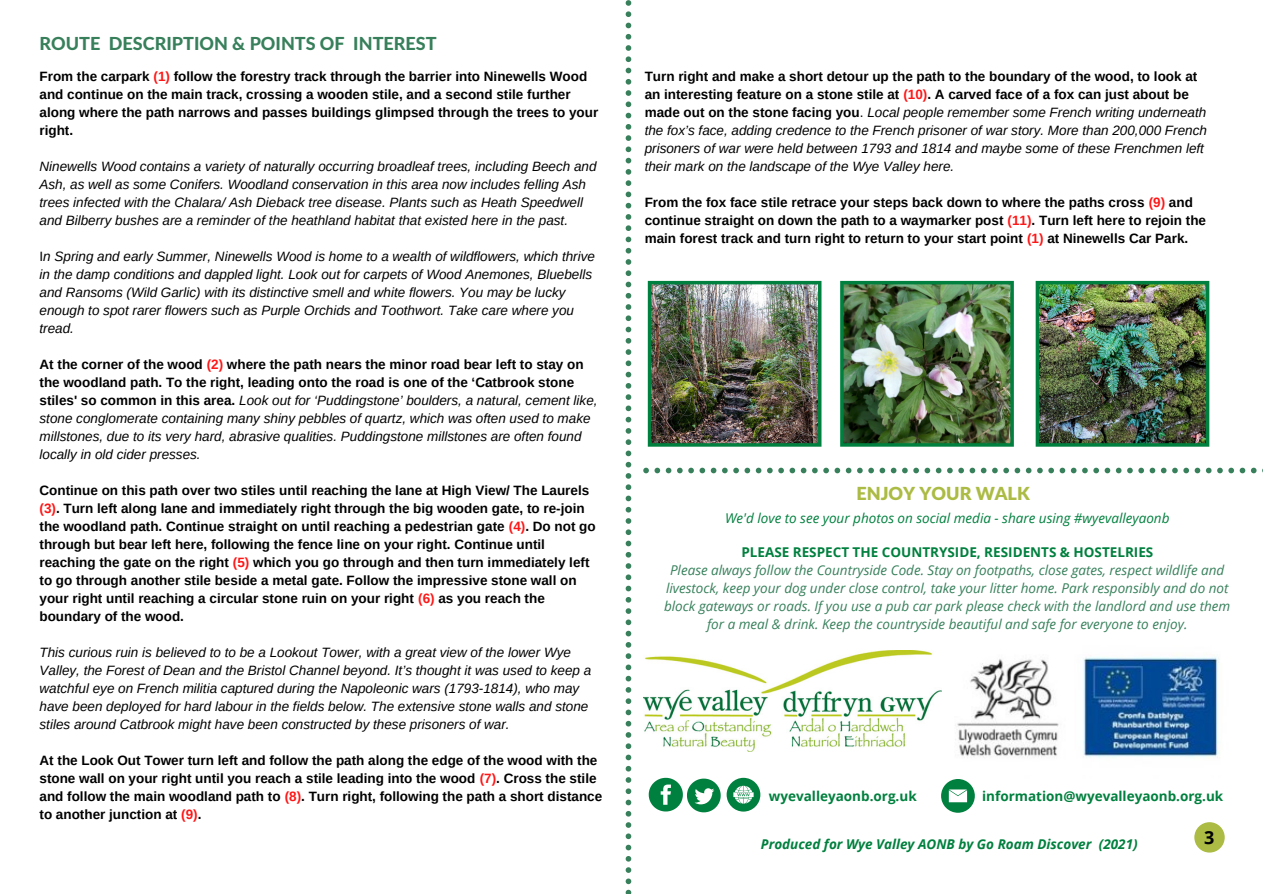
<style>
.page{position:relative;width:1263px;height:894px;background:#fff}
.page>*{position:absolute;margin:0;border:0;box-sizing:border-box;transform-origin:0 0}
.t1{font:800 18px "Lato Latin";color:#37805b}
.t2{font:900 18px "Lato Latin";color:#abbb43}
.t3{font:700 18px "Open Sans";color:#000}
.t4{font:italic 13.5px/18px "Arimo";color:#000}
.t5{font:700 13.5px/18px "Arimo";color:#000}
.t6{font:italic 13.5px/18px "Open Sans";color:#37805b;text-align:center}
.t7{font:700 13.5px "Open Sans";color:#00803e}
.t8{font:italic 13.5px "Open Sans";color:#00803e}
.t9{font:italic 700 13.5px "Open Sans";color:#00803e}
.s1{color:#ff1616}
.s2{font-style:normal}
.s3{font-weight:700;font-style:normal}
.s4{font-weight:700;font-style:normal;color:#ff1616}
</style>
<div class="page">
<svg style="left:626px;top:0;width:5px;height:893px"></svg>
<img style="left:955px;top:655px;width:264px;height:103px">
<div style="left:941px;top:778px;width:34px;height:34px;background:#00803e;border-radius:50%"></div>
<svg style="left:949px;top:789px;width:18px;height:13px"></svg>
<svg style="left:649px;top:777px;width:72px;height:35px"></svg>
<div style="left:727px;top:777px;width:33px;height:34px;background:#00803e;border-radius:50%"></div>
<svg style="left:733px;top:785px;width:21px;height:18px"></svg>
<svg style="left:643px;top:467px;width:620px;height:6px"></svg>
<img style="left:643px;top:650px;width:298px;height:101px">
<div style="left:1194px;top:821px;width:31px;height:31px;background:#abbb43;border-radius:50%"></div>
<img style="left:840px;top:281px;width:174px;height:165px">
<img style="left:1036px;top:281px;width:173px;height:165px">
<img style="left:648px;top:281px;width:173px;height:165px">
<p class="t1" style="left:40px;top:36px;width:399px">ROUTE DESCRIPTION &amp; POINTS OF INTEREST</p>
<p class="t5" style="left:40px;top:67px;width:560px">From the carpark <span class="s1">(1)</span> follow the forestry track through the barrier into Ninewells Wood and continue on the main track, crossing a wooden stile, and a second stile further along where the path narrows and passes buildings glimpsed through the trees to your right.</p>
<p class="t4" style="left:40px;top:157px;width:559px">Ninewells Wood contains a variety of naturally occurring broadleaf trees, including Beech and Ash, as well as some Conifers. Woodland conservation in this area now includes felling Ash trees infected with the Chalara/ Ash Dieback tree disease. Plants such as Heath Speedwell and Bilberry bushes are a reminder of the heathland habitat that existed here in the past.</p>
<p class="t4" style="left:40px;top:247px;width:557px"><span class="s2">I</span>n Spring and early Summer, Ninewells Wood is home to a wealth of wildflowers, which thrive in the damp conditions and dappled light. Look out for carpets of Wood Anemones, Bluebells and Ransoms (Wild Garlic) with its distinctive smell and white flowers. You may be lucky enough to spot rarer flowers such as Purple Orchids and Toothwort. Take care where you tread.</p>
<p class="t4" style="left:40px;top:355px;width:560px"><span class="s3">At the corner of the wood</span> <span class="s4">(2)</span> <span class="s3">where the path nears the minor road bear left to stay on the woodland path. To the right, leading onto the road is one of the ‘Catbrook stone stiles' so common in this area.</span> Look out for ‘Puddingstone’ boulders, a natural, cement like, stone conglomerate containing many shiny pebbles of quartz, which was often used to make millstones, due to its very hard, abrasive qualities. Puddingstone millstones are often found locally in old cider presses.</p>
<p class="t5" style="left:40px;top:481px;width:558px">Continue on this path over two stiles until reaching the lane at High View/ The Laurels <span class="s1">(3)</span>. Turn left along lane and immediately right through the big wooden gate, to re-join the woodland path. Continue straight on until reaching a pedestrian gate <span class="s1">(4)</span>. Do not go through but bear left here, following the fence line on your right. Continue until reaching the gate on the right <span class="s1">(5)</span> which you go through and then turn immediately left to go through another stile beside a metal gate. Follow the impressive stone wall on your right until reaching a circular stone ruin on your right <span class="s1">(6)</span> as you reach the boundary of the wood.</p>
<p class="t4" style="left:40px;top:643px;width:553px">This curious ruin is believed to to be a Lookout Tower, with a great view of the lower Wye Valley, the Forest of Dean and the Bristol Channel beyond. It’s thought it was used to keep a watchful eye on French militia captured during the Napoleonic wars (1793-1814), who may have been deployed for hard labour in the fields below. The extensive stone walls and stone stiles around Catbrook might have been constructed by these prisoners of war.</p>
<p class="t5" style="left:40px;top:751px;width:564px">At the Look Out Tower turn left and follow the path along the edge of the wood with the stone wall on your right until you reach a stile leading into the wood <span class="s1">(7)</span>. Cross the stile and follow the main woodland path to <span class="s1">(8)</span>. Turn right, following the path a short distance to another junction at <span class="s1">(9)</span>.</p>
<p class="t4" style="left:645px;top:67px;width:564px"><span class="s3">Turn right and make a short detour up the path to the boundary of the wood, to look at an interesting feature on a stone stile at</span> <span class="s4">(10)</span><span class="s3">. A carved face of a fox can just about be made out on the stone facing you</span><span class="s2">.</span> Local people remember some French writing underneath the fox’s face, adding credence to the French prisoner of war story. More than 200,000 French prisoners of war were held between 1793 and 1814 and maybe some of these Frenchmen left their mark on the landscape of the Wye Valley here.</p>
<p class="t5" style="left:645px;top:193px;width:563px">From the fox face stile retrace your steps back down to where the paths cross <span class="s1">(9)</span> and continue straight on down the path to a waymarker post <span class="s1">(11)</span>. Turn left here to rejoin the main forest track and turn right to return to your start point <span class="s1">(1)</span> at Ninewells Car Park.</p>
<p class="t2" style="left:856px;top:485px;width:175px">ENJOY YOUR WALK</p>
<p class="t8" style="left:725px;top:509px;width:446px">We'd love to see your photos on social media - share using #wyevalleyaonb</p>
<p class="t7" style="left:741px;top:542px;width:413px">PLEASE RESPECT THE COUNTRYSIDE, RESIDENTS &amp; HOSTELRIES</p>
<p class="t6" style="left:664px;top:561px;width:568px">Please always follow the Countryside Code. Stay on footpaths, close gates, respect wildlife and livestock, keep your dog under close control, take your litter home. Park responsibly and do not block gateways or roads. If you use a pub car park please check with the landlord and use them for a meal &amp; drink. Keep the countryside beautiful and safe for everyone to enjoy.</p>
<p class="t7" style="left:769px;top:786px;width:149px">wyevalleyaonb.org.uk</p>
<p class="t7" style="left:982px;top:786px;width:243px">information@wyevalleyaonb.org.uk</p>
<p class="t9" style="left:761px;top:834px;width:378px">Produced for Wye Valley AONB by Go Roam Discover (2021)</p>
<p class="t3" style="left:1204px;top:824px;width:12px">3</p>
</div>
